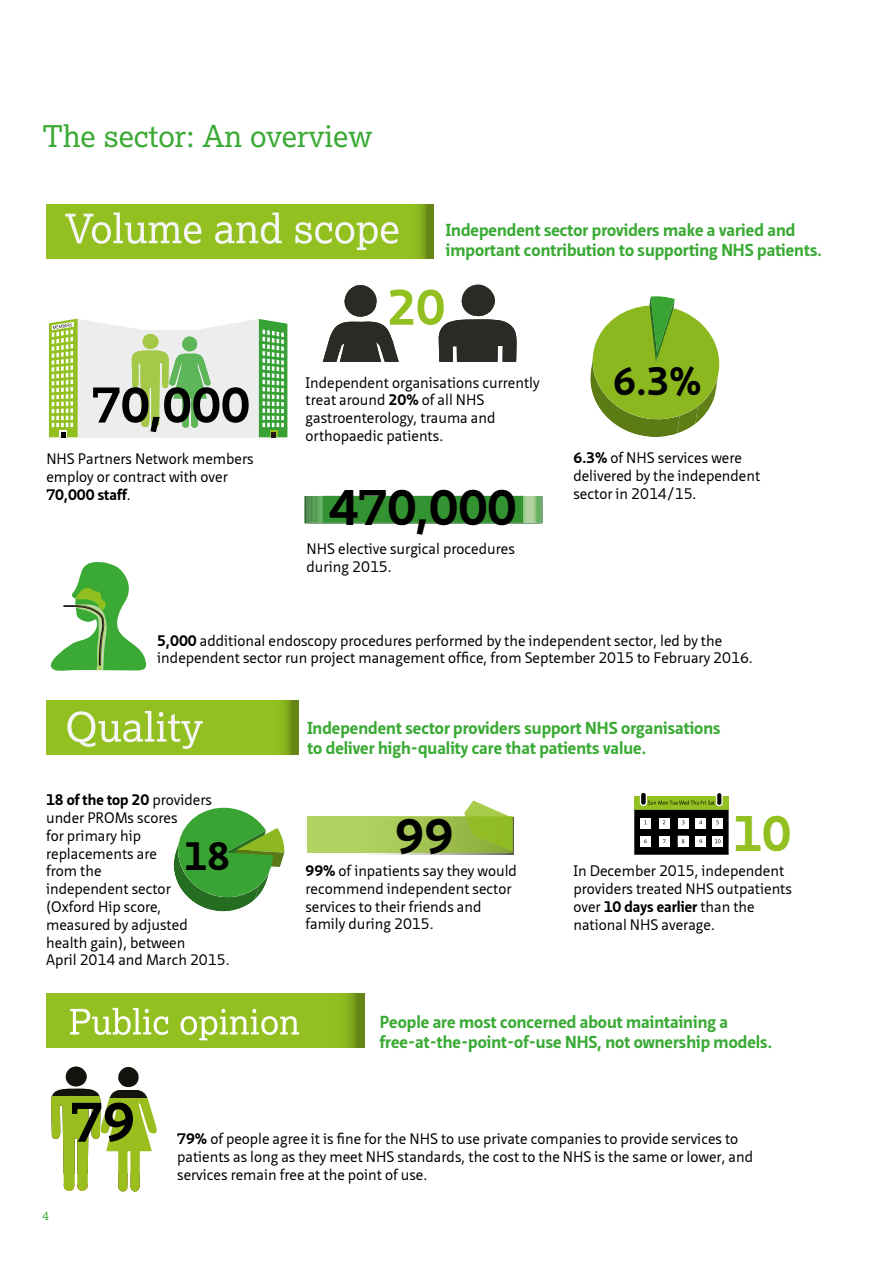
<style>
.page{position:relative;width:893px;height:1263px;background:#fff}
.page>*{position:absolute;margin:0;border:0;box-sizing:border-box;transform-origin:0 0}
.t1{font:700 54px "Neue Sans";color:#000}
.t2{font:700 48.6px "Neue Sans";color:#000}
.t3{font:700 48.6px "Neue Sans";color:#92c020}
.t4{font:700 38.55px "Neue Sans";color:#000}
.t5{font:30px "Lexia";color:#3aaa35}
.t6{font:700 16.8px/20.2px "Neue Sans";color:#3aaa35}
.t7{font:14.85px/17.9px "Neue Sans";color:#000}
.t8{font:12px "Lexia";color:#3aaa35}
.s1{font-weight:700}
</style>
<div class="page">
<svg style="left:174px;top:808px;width:110px;height:103px"></svg>
<div style="left:46px;top:993px;width:319px;height:55px;background:#92c020"></div>
<svg style="left:346px;top:993px;width:18px;height:55px"></svg>
<div style="left:46px;top:700px;width:252px;height:55px;background:#92c020"></div>
<svg style="left:284px;top:700px;width:14px;height:55px"></svg>
<div style="left:46px;top:204px;width:387px;height:54px;background:#92c020"></div>
<svg style="left:67px;top:711px;width:136px;height:38px"></svg>
<svg style="left:323px;top:284px;width:194px;height:77px"></svg>
<svg style="left:373px;top:853px;width:140px;height:2px"></svg>
<div style="left:307px;top:817px;width:206px;height:36px;background:linear-gradient(to right,#bbdc6c,#8bab3b)"></div>
<svg style="left:464px;top:800px;width:48px;height:51px"></svg>
<svg style="left:49px;top:319px;width:238px;height:118px;background:#b0c69e"></svg>
<svg style="left:70px;top:1008px;width:98px;height:27px"></svg>
<svg style="left:181px;top:1009px;width:118px;height:31px"></svg>
<svg style="left:65px;top:212px;width:136px;height:32px"></svg>
<svg style="left:215px;top:212px;width:67px;height:32px"></svg>
<svg style="left:295px;top:222px;width:103px;height:28px"></svg>
<svg style="left:419px;top:204px;width:14px;height:54px"></svg>
<svg style="left:304px;top:496px;width:239px;height:28px;background:#40973e"></svg>
<div style="left:634px;top:797px;width:94px;height:13px;background:#92c020"></div>
<div style="left:640px;top:792px;width:6px;height:13px;background:#000;border-radius:3px"></div>
<div style="left:640px;top:791px;width:7px;height:15px;border:1px solid #fff;border-radius:3px"></div>
<div style="left:717px;top:792px;width:5px;height:13px;background:#000;border-radius:3px"></div>
<div style="left:716px;top:792px;width:7px;height:14px;border:1px solid #fff;border-radius:3px"></div>
<div style="left:635px;top:810px;width:93px;height:44px;background:#000"></div>
<div style="left:634px;top:810px;width:95px;height:45px;border:1px solid #000"></div>
<div style="left:640px;top:818px;width:11px;height:11px;background:#fff"></div>
<div style="left:659px;top:817px;width:11px;height:11px;background:#fff"></div>
<svg style="left:678px;top:818px;width:11px;height:11px"></svg>
<div style="left:640px;top:836px;width:11px;height:11px;background:#fff"></div>
<div style="left:659px;top:836px;width:11px;height:11px;background:#fff"></div>
<div style="left:678px;top:836px;width:11px;height:11px;background:#fff"></div>
<div style="left:695px;top:818px;width:11px;height:11px;background:#fff"></div>
<svg style="left:695px;top:836px;width:11px;height:11px"></svg>
<svg style="left:712px;top:818px;width:11px;height:11px"></svg>
<div style="left:712px;top:836px;width:11px;height:11px;background:#fff"></div>
<svg style="left:681px;top:839px;width:4px;height:5px"></svg>
<svg style="left:715px;top:839px;width:6px;height:4px"></svg>
<svg style="left:648px;top:800px;width:66px;height:5px"></svg>
<svg style="left:590px;top:296px;width:129px;height:141px"></svg>
<svg style="left:51px;top:1066px;width:106px;height:126px"></svg>
<svg style="left:101px;top:1090px;width:56px;height:7px"></svg>
<svg style="left:50px;top:562px;width:96px;height:109px"></svg>
<h3 class="t5" style="left:42px;top:117px;width:331px">The sector: An overview</h3>
<p class="t6" style="left:446px;top:220px;width:377px">Independent sector providers make a varied and important contribution to supporting NHS patients.</p>
<p class="t7" style="left:46px;top:450px;width:209px">NHS Partners Network members employ or contract with over<br><span class="s1">70,000 staff</span>.</p>
<p class="t7" style="left:306px;top:374px;width:236px">Independent organisations currently treat around <span class="s1">20%</span> of all NHS gastroenterology, trauma and orthopaedic patients.</p>
<h2 class="t2" style="left:329px;top:479px;width:189px">470,000</h2>
<p class="t7" style="left:307px;top:541px;width:210px">NHS elective surgical procedures during 2015.</p>
<h3 class="t4" style="left:613px;top:358px;width:90px">6.3%</h3>
<p class="t7" style="left:573px;top:449px;width:188px"><span class="s1">6.3%</span> of NHS services were delivered by the independent sector in 2014/15.</p>
<p class="t7" style="left:157px;top:632px;width:597px"><span class="s1">5,000</span> additional endoscopy procedures performed by the independent sector, led by the independent sector run project management office, from September 2015 to February 2016.</p>
<p class="t7" style="left:46px;top:791px;width:185px"><span class="s1">18 of the top 20</span> providers under PROMs scores<br>for primary hip replacements are<br>from the<br>independent sector<br>(Oxford Hip score, measured by adjusted health gain), between<br>April 2014 and March 2015.</p>
<h3 class="t4" style="left:184px;top:833px;width:48px">18</h3>
<p class="t6" style="left:307px;top:718px;width:415px">Independent sector providers support NHS organisations to deliver high-quality care that patients value.</p>
<h2 class="t2" style="left:395px;top:808px;width:60px">99</h2>
<h2 class="t3" style="left:733px;top:804px;width:60px">10</h2>
<p class="t7" style="left:305px;top:862px;width:213px"><span class="s1">99%</span> of inpatients say they would recommend independent sector services to their friends and family during 2015.</p>
<p class="t7" style="left:573px;top:862px;width:220px">In December 2015, independent providers treated NHS outpatients over <span class="s1">10 days earlier</span> than the national NHS average.</p>
<p class="t6" style="left:380px;top:1012px;width:394px">People are most concerned about maintaining a free-at-the-point-of-use NHS, not ownership models.</p>
<h1 class="t1" style="left:70px;top:1090px;width:66px">79</h1>
<p class="t8" style="left:43px;top:1208px;width:8px">4</p>
<p class="t7" style="left:177px;top:1130px;width:577px"><span class="s1">79%</span> of people agree it is fine for the NHS to use private companies to provide services to patients as long as they meet NHS standards, the cost to the NHS is the same or lower, and services remain free at the point of use.</p>
</div>
